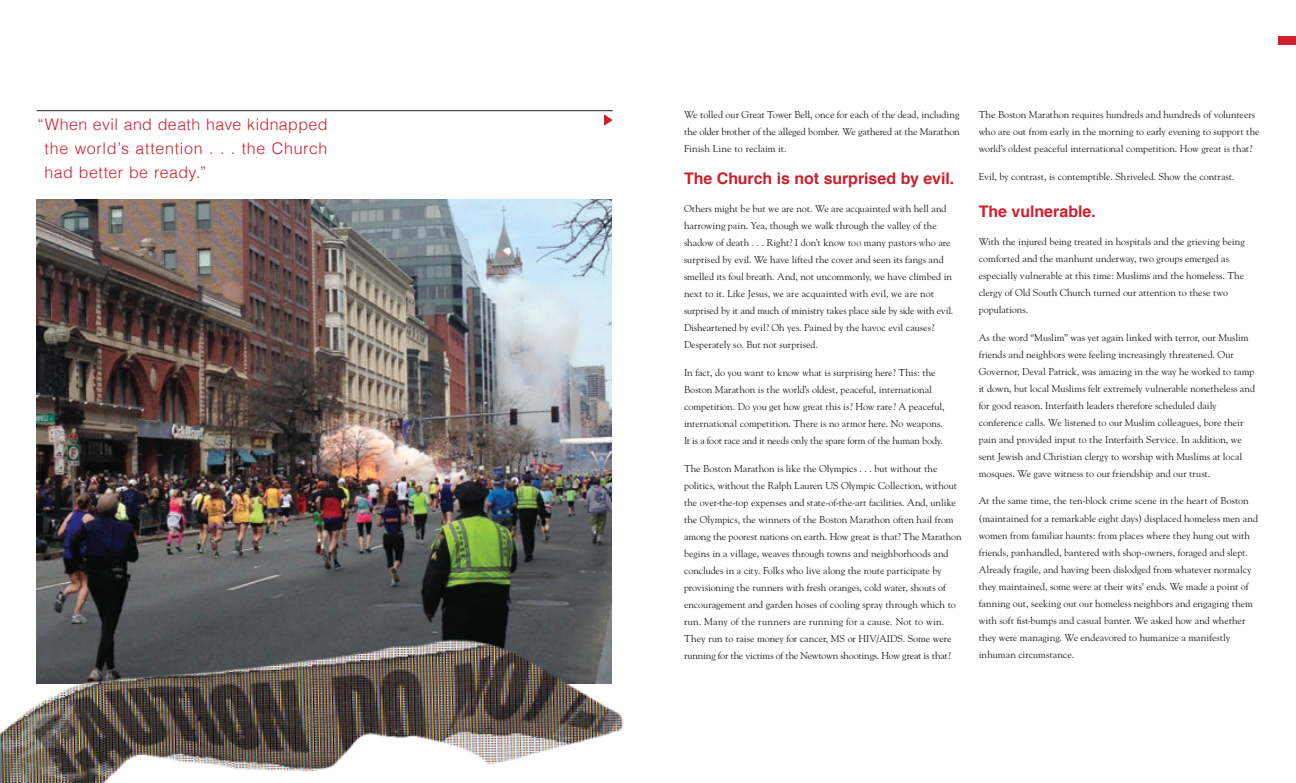
<style>
.page{position:relative;width:1296px;height:783px;background:#fff}
.page>*{position:absolute;margin:0;border:0;box-sizing:border-box;transform-origin:0 0}
.t1{font:300 16px/24px "Helvetica";letter-spacing:.035em;color:#cd1f2c;text-align:justify}
.t2{font:700 16px "Helvetica";letter-spacing:-.005em;color:#cd1f2c}
.t3{font:10px/17px "Goudy";letter-spacing:-.005em;color:#231f20}
</style>
<div class="page">
<div style="left:1278px;top:36px;width:18px;height:9px;background:#cd1f2c"></div>
<hr style="left:37px;top:110px;width:576px;height:1px;background:#231f20">
<svg style="left:604px;top:114px;width:9px;height:12px"></svg>
<img style="left:36px;top:200px;width:576px;height:277px">
<img style="left:0;top:477px;width:624px;height:306px">
<h1 class="t1" style="left:45px;top:114px;width:285px;text-indent:-7px">“When evil and death have kidnapped the world’s attention . . . the Church had better be ready.”</h1>
<p class="t3" style="left:684px;top:106px;width:277px;text-align:justify">We tolled our Great Tower Bell, once for each of the dead, including the older brother of the alleged bomber. We gathered at the Marathon Finish Line to reclaim it.</p>
<h1 class="t2" style="left:684px;top:172px;width:272px">The Church is not surprised by evil.</h1>
<p class="t3" style="left:684px;top:200px;width:271px">Others might be but we are not. We are acquainted with hell and harrowing pain. Yea, though we walk through the valley of the shadow of death . . . Right? I don’t know too many pastors who are surprised by evil. We have lifted the cover and seen its fangs and smelled its foul breath. And, not uncommonly, we have climbed in next to it. Like Jesus, we are acquainted with evil, we are not surprised by it and much of ministry takes place side by side with evil.<br>Disheartened by evil? Oh yes. Pained by the havoc evil causes?<br>Desperately so. But not surprised.</p>
<p class="t3" style="left:684px;top:364px;width:262px">In fact, do you want to know what is surprising here? This: the Boston Marathon is the world’s oldest, peaceful, international competition. Do you get how great this is? How rare? A peaceful, international competition. There is no armor here. No weapons.<br>It is a foot race and it needs only the spare form of the human body.</p>
<p class="t3" style="left:684px;top:460px;width:279px">The Boston Marathon is like the Olympics . . . but without the politics, without the Ralph Lauren US Olympic Collection, without the over-the-top expenses and state-of-the-art facilities. And, unlike the Olympics, the winners of the Boston Marathon often hail from among the poorest nations on earth. How great is that? The Marathon begins in a village, weaves through towns and neighborhoods and concludes in a city. Folks who live along the route participate by provisioning the runners with fresh oranges, cold water, shouts of encouragement and garden hoses of cooling spray through which to run. Many of the runners are running for a cause. Not to win.<br>They run to raise money for cancer, MS or HIV/AIDS. Some were running for the victims of the Newtown shootings. How great is that?</p>
<p class="t3" style="left:979px;top:106px;width:282px">The Boston Marathon requires hundreds and hundreds of volunteers who are out from early in the morning to early evening to support the world’s oldest peaceful international competition. How great is that?</p>
<p class="t3" style="left:979px;top:168px;width:257px">Evil, by contrast, is contemptible. Shriveled. Show the contrast.</p>
<h1 class="t2" style="left:979px;top:205px;width:119px">The vulnerable.</h1>
<p class="t3" style="left:979px;top:233px;width:268px">With the injured being treated in hospitals and the grieving being comforted and the manhunt underway, two groups emerged as especially vulnerable at this time: Muslims and the homeless. The clergy of Old South Church turned our attention to these two populations.</p>
<p class="t3" style="left:979px;top:329px;width:278px">As the word “Muslim” was yet again linked with terror, our Muslim friends and neighbors were feeling increasingly threatened. Our Governor, Deval Patrick, was amazing in the way he worked to tamp it down, but local Muslims felt extremely vulnerable nonetheless and for good reason. Interfaith leaders therefore scheduled daily conference calls. We listened to our Muslim colleagues, bore their pain and provided input to the Interfaith Service. In addition, we sent Jewish and Christian clergy to worship with Muslims at local mosques. We gave witness to our friendship and our trust.</p>
<p class="t3" style="left:979px;top:492px;width:281px">At the same time, the ten-block crime scene in the heart of Boston (maintained for a remarkable eight days) displaced homeless men and women from familiar haunts: from places where they hung out with friends, panhandled, bantered with shop-owners, foraged and slept.<br>Already fragile, and having been dislodged from whatever normalcy they maintained, some were at their wits’ ends. We made a point of fanning out, seeking out our homeless neighbors and engaging them with soft fist-bumps and casual banter. We asked how and whether they were managing. We endeavored to humanize a manifestly inhuman circumstance.</p>
</div>
